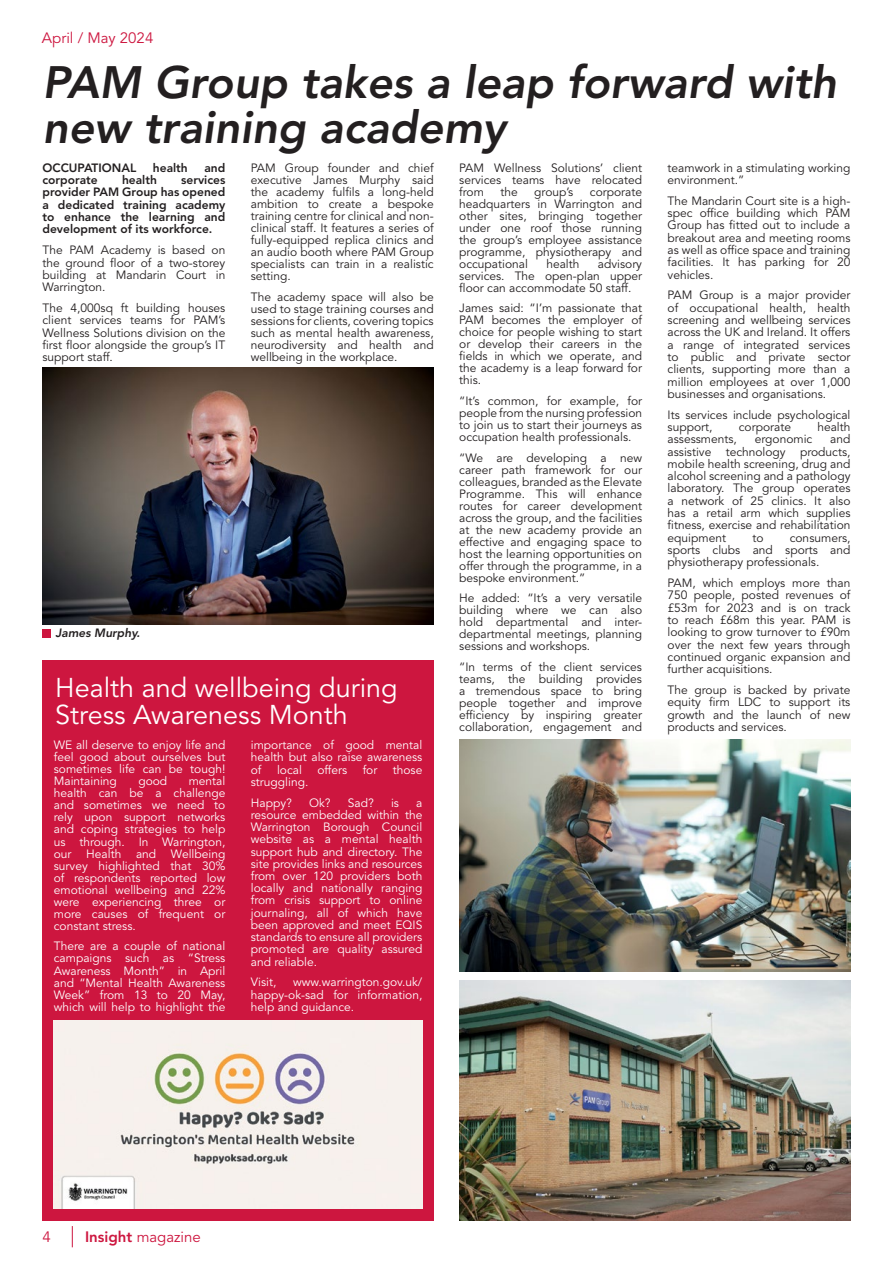
<style>
.page{position:relative;width:893px;height:1263px;background:#fff}
.page>*{position:absolute;margin:0;border:0;box-sizing:border-box;transform-origin:0 0}
.t1{font:italic 800 45px/45px "Avenir LT Std";color:#231f20}
.t2{font:27px/27px "Avenir LT Std";color:#fff}
.t3{font:15px "Avenir LT Std";color:#cd163f}
.t4{font:12px/12.3px "Avenir LT Std";color:#231f20;text-align:justify}
.t5{font:12px/12px "Avenir LT Std";color:#fff;text-align:justify}
.t6{font:800 12px/12.3px "Avenir LT Std";color:#231f20;text-align:justify}
.t7{font:italic 800 12px "Avenir LT Std";color:#231f20}
.s1{font-weight:800}
</style>
<div class="page">
<svg style="left:72px;top:1226px;width:1px;height:21px"></svg>
<div style="left:43px;top:660px;width:391px;height:560px;background:#cd163f"></div>
<img style="left:459px;top:981px;width:391px;height:239px">
<img style="left:43px;top:368px;width:391px;height:256px">
<img style="left:459px;top:740px;width:391px;height:231px">
<img style="left:53px;top:1020px;width:369px;height:188px">
<div style="left:43px;top:629px;width:8px;height:8px;background:#cd163f"></div>
<p class="t3" style="left:42px;top:29px;width:113px">April / May 2024</p>
<h1 class="t1" style="left:43px;top:60px;width:796px">PAM Group takes a leap forward with new training academy</h1>
<p class="t6" style="left:43px;top:161px;width:95px">OCCUPATIONAL</p>
<p class="t6" style="left:153px;top:161px;width:36px">health</p>
<p class="t6" style="left:204px;top:161px;width:22px">and</p>
<p class="t6" style="left:43px;top:174px;width:57px">corporate</p>
<p class="t6" style="left:122px;top:174px;width:36px">health</p>
<p class="t4" style="left:251px;top:162px;width:184px">PAM Group founder and chief executive James Murphy said the academy fulfils a long-held ambition to create a bespoke training centre for clinical and non&shy;clinical staff. It features a series of fully-equipped replica clinics and an audio booth where PAM Group specialists can train in a realistic setting.</p>
<p class="t4" style="left:251px;top:291px;width:184px">The academy space will also be used to stage training courses and sessions for clients, covering topics such as mental health awareness, neurodiversity and health and wellbeing in the workplace.</p>
<p class="t4" style="left:459px;top:162px;width:184px">PAM Wellness Solutions’ client services teams have relocated from</p>
<p class="t4" style="left:668px;top:162px;width:184px">teamwork in a stimulating working environment.”</p>
<p class="t4" style="left:668px;top:195px;width:184px">The Mandarin Court site is a high&shy;spec office building which PAM Group has fitted out to include a breakout area and meeting rooms as well as office space and training facilities. It has parking for 20 vehicles.</p>
<p class="t4" style="left:668px;top:289px;width:184px">PAM Group is a major provider of occupational health, health screening and wellbeing services across the UK and Ireland. It offers a range of integrated services to public and private sector clients, supporting more than a million employees at over 1,000 businesses and organisations.</p>
<p class="t4" style="left:668px;top:409px;width:184px">Its services include psychological support,</p>
<p class="t6" style="left:43px;top:174px;width:184px;text-indent:139px">services provider PAM Group has opened a dedicated training academy to enhance the learning and development of its workforce.</p>
<p class="t4" style="left:43px;top:244px;width:184px">The PAM Academy is based on the ground floor of a two-storey building at Mandarin Court in Warrington.</p>
<p class="t4" style="left:43px;top:302px;width:184px">The 4,000sq ft building houses client services teams for PAM’s Wellness Solutions division on the first floor alongside the group’s IT support staff.</p>
<p class="t4" style="left:500px;top:186px;width:19px">the</p>
<p class="t4" style="left:534px;top:186px;width:41px">group’s</p>
<p class="t4" style="left:459px;top:186px;width:184px;text-indent:131px">corporate headquarters in Warrington and other sites, bringing together under one roof those running the group’s employee assistance programme, physiotherapy and occupational</p>
<p class="t4" style="left:459px;top:258px;width:184px;text-indent:139px">advisory services. The open-plan upper floor can accommodate 50 staff.</p>
<p class="t4" style="left:459px;top:303px;width:184px">James said: “I’m passionate that PAM becomes the employer of choice for people wishing to start or develop their careers in the fields in which we operate, and the academy is a leap forward for this.</p>
<p class="t4" style="left:459px;top:395px;width:184px">“It’s common, for example, for people from the nursing profession to join us to start their journeys as occupation health professionals.</p>
<p class="t4" style="left:459px;top:452px;width:184px">“We are developing a new career path framework for our colleagues, branded as the Elevate Programme. This will enhance routes for career development across the group, and the facilities at the new academy provide an effective and engaging space to host the learning opportunities on offer through the programme, in a bespoke environment.”</p>
<p class="t4" style="left:459px;top:592px;width:184px">He added: “It’s a very versatile building where we can also hold departmental and inter&shy;departmental meetings, planning sessions and workshops.</p>
<p class="t4" style="left:459px;top:661px;width:184px">“In terms of the client services teams, the building provides a tremendous space to bring people together and improve efficiency by inspiring greater collaboration, engagement and</p>
<p class="t4" style="left:546px;top:258px;width:35px">health</p>
<p class="t4" style="left:739px;top:421px;width:54px">corporate</p>
<p class="t4" style="left:817px;top:421px;width:35px">health</p>
<p class="t4" style="left:668px;top:433px;width:184px;text-indent:163px">and assistive technology products, mobile health screening, drug and alcohol screening and a pathology laboratory. The group operates a network of 25 clinics. It also has a retail arm which supplies fitness, exercise and rehabilitation equipment</p>
<p class="t4" style="left:668px;top:433px;width:71px">assessments,</p>
<p class="t4" style="left:755px;top:433px;width:59px">ergonomic</p>
<p class="t4" style="left:752px;top:532px;width:13px">to</p>
<p class="t4" style="left:668px;top:532px;width:184px;text-indent:122px">consumers, sports clubs and sports and physiotherapy professionals.</p>
<p class="t4" style="left:668px;top:577px;width:184px">PAM, which employs more than 750 people, posted revenues of £53m for 2023 and is on track to reach £68m this year. PAM is looking to grow turnover to £90m over the next few years through continued organic expansion and further acquisitions.</p>
<p class="t4" style="left:668px;top:684px;width:184px">The group is backed by private equity firm LDC to support its growth and the launch of new products and services.</p>
<p class="t7" style="left:56px;top:626px;width:86px">James Murphy.</p>
<h2 class="t2" style="left:55px;top:674px;width:344px">Health and wellbeing during<br>Stress Awareness Month</h2>
<p class="t5" style="left:54px;top:739px;width:173px">WE all deserve to enjoy life and feel good about ourselves but sometimes life can be tough!<br>Maintaining</p>
<p class="t5" style="left:54px;top:775px;width:173px;text-indent:135px">mental health can be a challenge and sometimes we need to rely upon support networks and coping strategies to help us through. In Warrington, our Health and Wellbeing survey highlighted that 30% of respondents reported low emotional wellbeing and 22% were experiencing three or more causes of frequent or constant stress.</p>
<p class="t5" style="left:54px;top:940px;width:173px">There are a couple of national campaigns such as “Stress Awareness Month” in April and “Mental Health Awareness Week” from 13 to 20 May, which will help to highlight the</p>
<p class="t5" style="left:138px;top:775px;width:30px">good</p>
<p class="t5" style="left:251px;top:739px;width:173px">importance of good mental health but also raise awareness of</p>
<p class="t5" style="left:277px;top:764px;width:26px">local</p>
<p class="t5" style="left:317px;top:764px;width:31px">offers</p>
<p class="t5" style="left:363px;top:764px;width:16px">for</p>
<p class="t5" style="left:393px;top:764px;width:31px">those</p>
<p class="t5" style="left:251px;top:772px;width:59px;line-height:20.7px">struggling.<br>Happy?</p>
<p class="t5" style="left:309px;top:797px;width:23px">Ok?</p>
<p class="t5" style="left:348px;top:797px;width:28px">Sad?</p>
<p class="t5" style="left:391px;top:797px;width:9px">is</p>
<p class="t5" style="left:251px;top:797px;width:173px;text-indent:165px">a resource embedded within the Warrington Borough Council website as a mental health support hub and directory. The site provides links and resources from over 120 providers both locally and nationally ranging from crisis support to online journaling, all of which have been approved and meet EQIS standards to ensure all providers promoted are quality assured and reliable.</p>
<p class="t5" style="left:251px;top:976px;width:27px">Visit,</p>
<p class="t5" style="left:251px;top:976px;width:173px;text-indent:42px">www.warrington.gov.uk/ happy-ok-sad for information, help and guidance.</p>
<p class="t3" style="left:43px;top:1228px;width:10px">4</p>
<p class="t3" style="left:85px;top:1228px;width:117px"><span class="s1">Insight</span> magazine</p>
</div>
